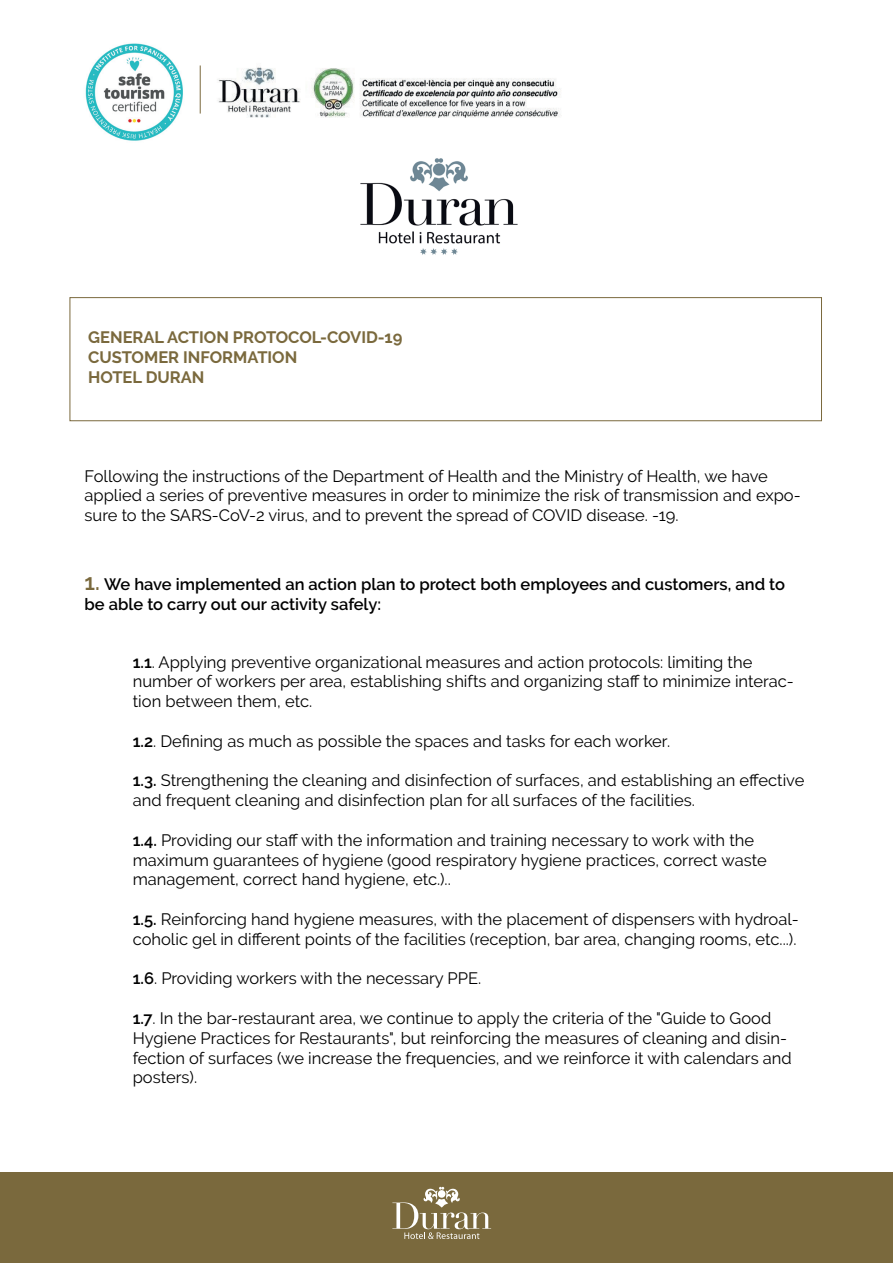
<style>
.page{position:relative;width:893px;height:1263px;background:#fff}
.page>*{position:absolute;margin:0;border:0;box-sizing:border-box;transform-origin:0 0}
.t1{font:16.5px/19.8px "Raleway";color:#000001}
.t2{font:600 16.5px/19.8px "Raleway";color:#000001}
.t3{font:700 16.5px/19.8px "Raleway";color:#7a693d}
.s1{font-size:22.5px;color:#7a693d}
.s2{font-weight:600}
</style>
<div class="page">
<div style="left:70px;top:297px;width:752px;height:124px;border:1px solid #7a693d"></div>
<div style="left:0;top:1172px;width:893px;height:91px;background:#7a693d"></div>
<svg style="left:392px;top:1187px;width:99px;height:52px"></svg>
<img style="left:85px;top:43px;width:115px;height:98px">
<img style="left:217px;top:67px;width:344px;height:51px">
<img style="left:360px;top:158px;width:158px;height:97px">
<hr style="left:200px;top:65px;width:1px;height:49px;background:#7a693d">
<p class="t3" style="left:88px;top:327px;width:316px">GENERAL ACTION PROTOCOL-COVID-19<br>CUSTOMER INFORMATION<br>HOTEL DURAN</p>
<p class="t1" style="left:85px;top:466px;width:718px">Following the instructions of the Department of Health and the Ministry of Health, we have applied a series of preventive measures in order to minimize the risk of transmission and expo&shy;sure to the SARS-CoV-2 virus, and to prevent the spread of COVID disease. -19.</p>
<p class="t2" style="left:85px;top:574px;width:702px"><span class="s1">1.</span> We have implemented an action plan to protect both employees and customers, and to be able to carry out our activity safely:</p>
<p class="t1" style="left:133px;top:652px;width:663px"><span class="s2">1.1</span>. Applying preventive organizational measures and action protocols: limiting the number of workers per area, establishing shifts and organizing staff to minimize interac&shy;tion between them, etc.</p>
<p class="t1" style="left:133px;top:731px;width:539px"><span class="s2">1.2</span>. Defining as much as possible the spaces and tasks for each worker.</p>
<p class="t1" style="left:133px;top:771px;width:673px"><span class="s2">1.3.</span> Strengthening the cleaning and disinfection of surfaces, and establishing an effective and frequent cleaning and disinfection plan for all surfaces of the facilities.</p>
<p class="t1" style="left:133px;top:830px;width:635px"><span class="s2">1.4.</span> Providing our staff with the information and training necessary to work with the maximum guarantees of hygiene (good respiratory hygiene practices, correct waste management, correct hand hygiene, etc.)..</p>
<p class="t1" style="left:133px;top:909px;width:668px"><span class="s2">1.5.</span> Reinforcing hand hygiene measures, with the placement of dispensers with hydroal&shy;coholic gel in different points of the facilities (reception, bar area, changing rooms, etc...).</p>
<p class="t1" style="left:133px;top:969px;width:350px"><span class="s2">1.6</span>. Providing workers with the necessary PPE.</p>
<p class="t1" style="left:133px;top:1008px;width:661px"><span class="s2">1.7</span>. In the bar-restaurant area, we continue to apply the criteria of the "Guide to Good Hygiene Practices for Restaurants", but reinforcing the measures of cleaning and disin&shy;fection of surfaces (we increase the frequencies, and we reinforce it with calendars and posters).</p>
</div>
